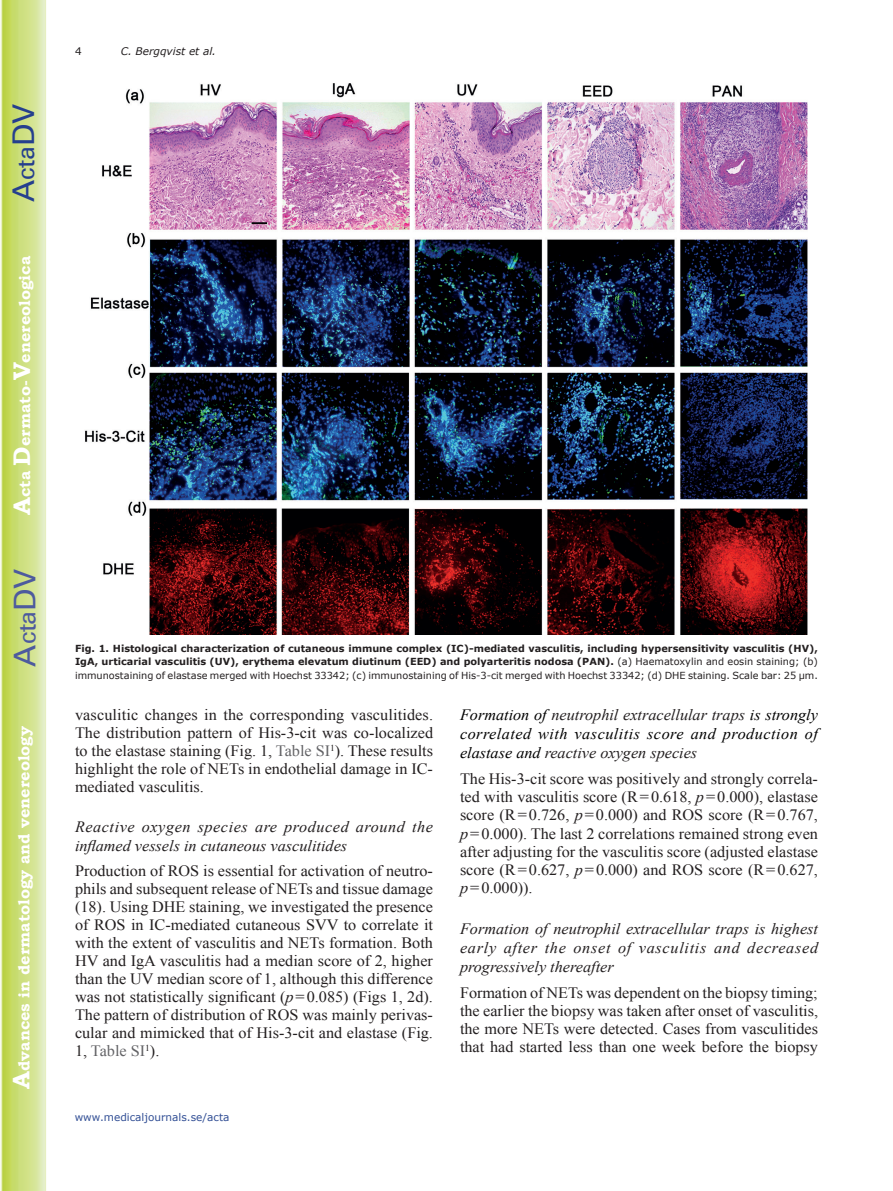
<style>
.page{position:relative;width:893px;height:1191px;background:#fff}
.page>*{position:absolute;margin:0;border:0;box-sizing:border-box;transform-origin:0 0}
.t1{font:30px "Univers";color:#4d5a9e}
.t2{font:30px "Univers";color:#253f8e}
.t3{font:15.75px/18px "Times New Roman";color:#231f20;text-align:justify}
.t4{font:italic 15.75px/19.2px "Times New Roman";color:#231f20}
.t5{font:italic 15.75px/19.2px "Times New Roman";color:#000001;text-align:justify}
.t6{font:700 15.75px "Bookman Old Style";color:#fff}
.t7{font:10.5px "Verdana";color:#324f95}
.t8{font:italic 10.5px "Verdana";color:#231f20}
.t9{font:10.5px "Verdana";color:#231f20}
.t10{font:700 9.75px/13.5px "Verdana";color:#231f20;text-align:justify}
.s1{font-size:24px}
.s2{font-weight:400}
.s3{color:#636366}
.s4{font-style:italic}
.s5{color:#231f20}
</style>
<div class="page">
<svg style="left:1px;top:0;width:45px;height:1191px;background:#cfe084"></svg>
<img style="left:85px;top:83px;width:723px;height:551px">
<h1 class="t2" style="left:6px;top:202px;width:100px;rotate:-90deg">A<span class="s1">cta</span>DV</h1>
<p class="t6" style="left:15px;top:515px;width:260px;rotate:-90deg"><span class="s1">A</span>cta <span class="s1">D</span>ermato-<span class="s1">V</span>enereologica</p>
<h1 class="t1" style="left:7px;top:666px;width:100px;rotate:-90deg">A<span class="s1">cta</span>DV</h1>
<p class="t6" style="left:15px;top:1088px;width:364px;rotate:-90deg"><span class="s1">A</span>dvances in dermatology and venereology</p>
<p class="t9" style="left:75px;top:44px;width:8px">4</p>
<p class="t8" style="left:121px;top:44px;width:97px">C. Bergqvist et al.</p>
<p class="t10" style="left:75px;top:641px;width:744px">Fig. 1. Histological characterization of cutaneous immune complex (IC)-mediated vasculitis, including hypersensitivity vasculitis (HV), IgA, urticarial vasculitis (UV), erythema elevatum diutinum (EED) and polyarteritis nodosa (PAN). <span class="s2">(a) Haematoxylin and eosin staining; (b) immunostaining of elastase merged with Hoechst 33342; (c) immunostaining of His-3-cit merged with Hoechst 33342; (d) DHE staining. Scale bar: 25 µm.</span></p>
<p class="t3" style="left:75px;top:705px;width:360px">vasculitic changes in the corresponding vasculitides.<br>The distribution pattern of His-3-cit was co-localized to the elastase staining (Fig. 1, <span class="s3">Table SI</span><sup>1</sup>). These results highlight the role of NETs in endothelial damage in IC&shy;mediated vasculitis.</p>
<p class="t4" style="left:75px;top:816px;width:360px">Reactive oxygen species are produced around the inflamed vessels in cutaneous vasculitides</p>
<p class="t3" style="left:75px;top:861px;width:360px">Production of ROS is essential for activation of neutro&shy;phils and subsequent release of NETs and tissue damage (18). Using DHE staining, we investigated the presence of ROS in IC-mediated cutaneous SVV to correlate it with the extent of vasculitis and NETs formation. Both HV and IgA vasculitis had a median score of 2, higher than the UV median score of 1, although this difference was not statistically significant (<span class="s4">p</span>=0.085) (Figs 1, 2d).<br>The pattern of distribution of ROS was mainly perivas&shy;cular and mimicked that of His-3-cit and elastase (Fig.<br>1, <span class="s3">Table SI</span><sup>1</sup>).</p>
<p class="t7" style="left:75px;top:1110px;width:156px">www.medicaljournals.se/acta</p>
<p class="t5" style="left:460px;top:704px;width:359px">Formation of <span class="s5">neutrophil extracellular traps</span> is strongly correlated with vasculitis score and production of elastase and <span class="s5">reactive oxygen species</span></p>
<p class="t3" style="left:460px;top:769px;width:360px">The His-3-cit score was positively and strongly correla&shy;ted with vasculitis score (R=0.618, <span class="s4">p</span>=0.000), elastase score (R=0.726, <span class="s4">p</span>=0.000) and ROS score (R=0.767, <span class="s4">p</span>=0.000). The last 2 correlations remained strong even after adjusting for the vasculitis score (adjusted elastase score (R=0.627, <span class="s4">p</span>=0.000) and ROS score (R=0.627, <span class="s4">p</span>=0.000)).</p>
<p class="t4" style="left:460px;top:918px;width:360px;text-align:justify">Formation of neutrophil extracellular traps is highest early after the onset of vasculitis and decreased progressively thereafter</p>
<p class="t3" style="left:460px;top:983px;width:360px">Formation of NETs was dependent on the biopsy timing; the earlier the biopsy was taken after onset of vasculitis, the more NETs were detected. Cases from vasculitides that had started less than one week before the biopsy</p>
</div>
